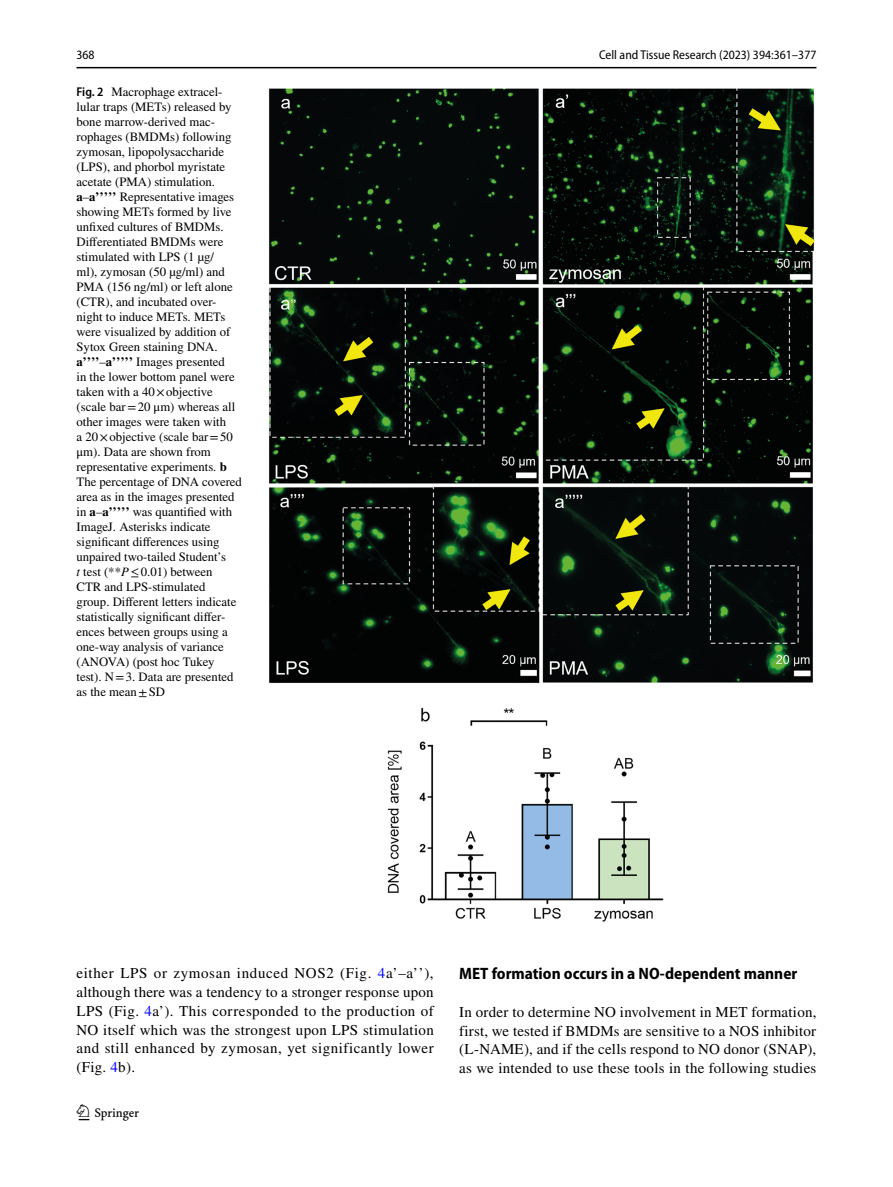
<style>
.page{position:relative;width:893px;height:1187px;background:#fff}
.page>*{position:absolute;margin:0;border:0;box-sizing:border-box;transform-origin:0 0}
.t1{font:22.5px "Springnew Regular 2";color:#000}
.t2{font:700 semi-condensed 16.5px "Myriad Pro";color:#000}
.t3{font:15px/18.8px "STIX";letter-spacing:.02em;color:#000;text-align:justify}
.t4{font:12.75px/15px "STIX";color:#000}
.t5{font:semi-condensed 12.75px "Myriad Pro";color:#000}
.s1{font-family:"Myriad Pro";font-weight:600;font-stretch:semi-condensed}
.s2{font-weight:700}
.s3{font-style:italic}
.s4{color:#00f}
</style>
<div class="page">
<hr style="left:77px;top:67px;width:739px;height:1px;background:#000">
<img style="left:269px;top:88px;width:546px;height:834px">
<p class="t5" style="left:77px;top:48px;width:20px">368</p>
<p class="t5" style="left:599px;top:48px;width:219px">Cell and Tissue Research (2023) 394:361–377</p>
<p class="t4" style="left:77px;top:85px;width:167px"><span class="s1">Fig. 2</span> Macrophage extracel&shy;lular traps (METs) released by bone marrow-derived mac&shy;rophages (BMDMs) following zymosan, lipopolysaccharide (LPS), and phorbol myristate acetate (PMA) stimulation. <span class="s2">a</span>–<span class="s2">a’’’’’</span> Representative images showing METs formed by live unfixed cultures of BMDMs.<br>Differentiated BMDMs were stimulated with LPS (1 µg/<br>ml), zymosan (50 µg/ml) and<br>PMA (156 ng/ml) or left alone (CTR), and incubated over&shy;night to induce METs. METs were visualized by addition of<br>Sytox Green staining DNA. <span class="s2">a’’’’</span>–<span class="s2">a’’’’’</span> Images presented<br>in the lower bottom panel were taken with a 40×objective (scale bar=20 μm) whereas all other images were taken with<br>a 20×objective (scale bar=50 μm). Data are shown from representative experiments. <span class="s2">b<br></span>The percentage of DNA covered area as in the images presented in <span class="s2">a</span>–<span class="s2">a’’’’’</span> was quantified with<br>ImageJ. Asterisks indicate significant differences using unpaired two-tailed Student’s<br><span class="s3">t</span> test (**<span class="s3">P</span>≤0.01) between<br>CTR and LPS-stimulated<br>group. Different letters indicate statistically significant differ&shy;ences between groups using a one-way analysis of variance (ANOVA) (post hoc Tukey test). N=3. Data are presented as the mean±SD</p>
<p class="t3" style="left:77px;top:964px;width:359px">either LPS or zymosan induced NOS2 (Fig. <span class="s4">4</span>a’–a’’), although there was a tendency to a stronger response upon LPS (Fig. <span class="s4">4</span>a’). This corresponded to the production of NO itself which was the strongest upon LPS stimulation and still enhanced by zymosan, yet significantly lower (Fig. <span class="s4">4</span>b).</p>
<p class="t2" style="left:459px;top:964px;width:340px">MET formation occurs in a NO‑dependent manner</p>
<p class="t3" style="left:459px;top:1003px;width:359px">In order to determine NO involvement in MET formation, first, we tested if BMDMs are sensitive to a NOS inhibitor (L-NAME), and if the cells respond to NO donor (SNAP), as we intended to use these tools in the following studies</p>
<h1 class="t1" style="left:79px;top:1104px;width:62px">1 3</h1>
</div>
